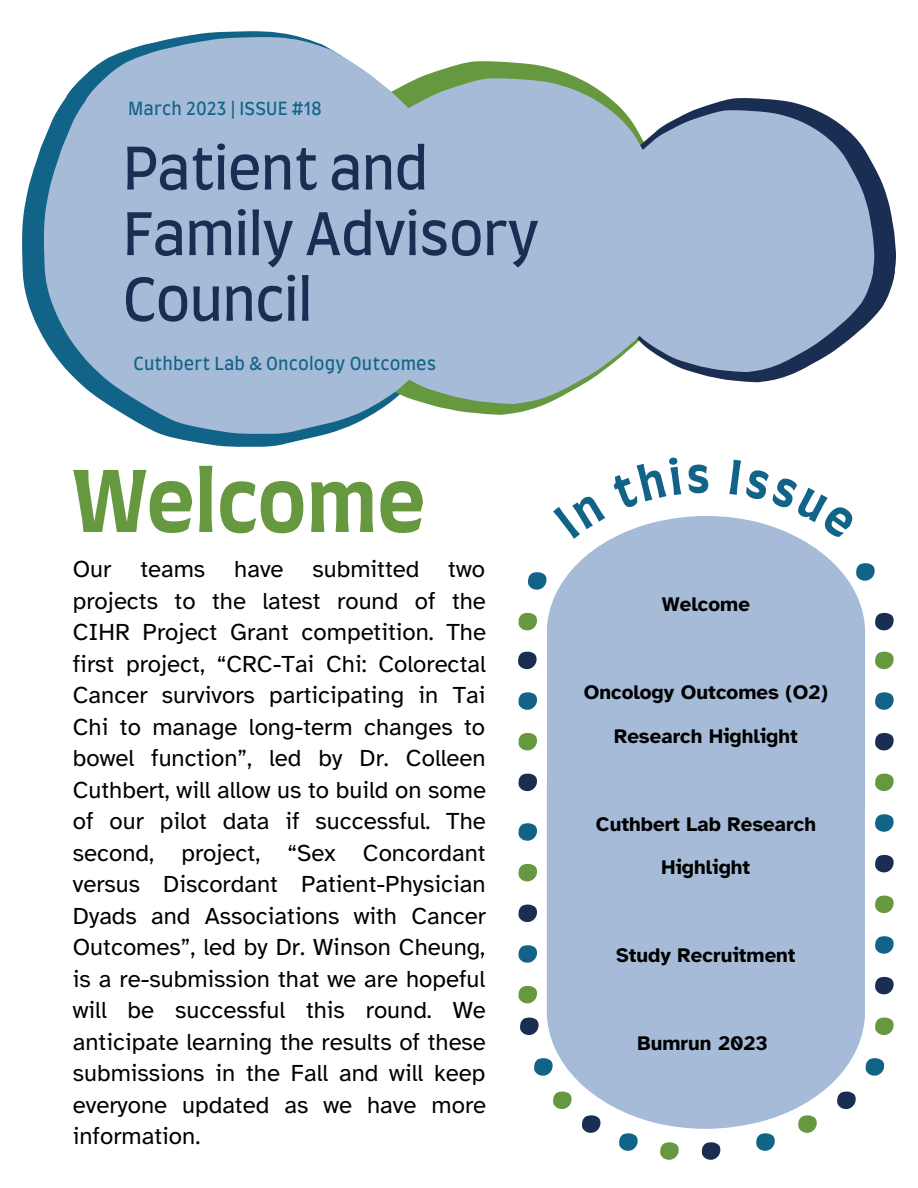
<style>
.page{position:relative;width:918px;height:1188px;background:#fff}
.page>*{position:absolute;margin:0;border:0;box-sizing:border-box;transform-origin:0 0}
.t1{font:700 82.8px "Farro";color:#66983f}
.t2{font:57.15px/65.6px "Farro";letter-spacing:-.025em;color:#1a2d53}
.t3{font:24px/31.5px "Atkinson Hyperlegible";color:#000;text-align:justify}
.t4{font:700 20.4px/43.8px "Atkinson Hyperlegible";color:#000;text-align:center}
.t5{font:17.4px "Farro";letter-spacing:.01em;color:#116387}
</style>
<div class="page">
<svg style="left:22px;top:31px;width:325px;height:416px;fill:#a6bbd8"></svg>
<svg style="left:306px;top:53px;width:293px;height:374px;background:#aabfd3"></svg>
<svg style="left:580px;top:90px;width:315px;height:300px;fill:#a6bbd8"></svg>
<div style="left:547px;top:516px;width:318px;height:264px;background:#a6bbd8"></div>
<div style="left:547px;top:780px;width:318px;height:349px;background:#a6bbd8"></div>
<svg style="left:528px;top:572px;width:19px;height:18px"></svg>
<svg style="left:518px;top:613px;width:19px;height:17px"></svg>
<svg style="left:518px;top:652px;width:19px;height:17px"></svg>
<svg style="left:518px;top:692px;width:19px;height:18px"></svg>
<svg style="left:518px;top:733px;width:19px;height:17px"></svg>
<svg style="left:518px;top:774px;width:19px;height:17px"></svg>
<svg style="left:518px;top:823px;width:19px;height:18px"></svg>
<svg style="left:518px;top:864px;width:19px;height:17px"></svg>
<svg style="left:518px;top:905px;width:19px;height:17px"></svg>
<svg style="left:518px;top:945px;width:19px;height:18px"></svg>
<svg style="left:518px;top:986px;width:19px;height:17px"></svg>
<svg style="left:520px;top:1018px;width:19px;height:17px"></svg>
<svg style="left:553px;top:1092px;width:19px;height:17px"></svg>
<svg style="left:582px;top:1115px;width:18px;height:18px"></svg>
<svg style="left:702px;top:1142px;width:18px;height:18px"></svg>
<svg style="left:756px;top:1133px;width:19px;height:18px"></svg>
<svg style="left:798px;top:1115px;width:19px;height:18px"></svg>
<svg style="left:837px;top:1092px;width:19px;height:17px"></svg>
<svg style="left:660px;top:1142px;width:19px;height:18px"></svg>
<svg style="left:866px;top:1058px;width:18px;height:18px"></svg>
<svg style="left:875px;top:1018px;width:19px;height:17px"></svg>
<svg style="left:875px;top:977px;width:19px;height:17px"></svg>
<svg style="left:875px;top:936px;width:19px;height:18px"></svg>
<svg style="left:875px;top:896px;width:19px;height:17px"></svg>
<svg style="left:875px;top:855px;width:19px;height:17px"></svg>
<svg style="left:875px;top:814px;width:19px;height:18px"></svg>
<svg style="left:875px;top:774px;width:19px;height:17px"></svg>
<svg style="left:875px;top:733px;width:19px;height:17px"></svg>
<svg style="left:875px;top:692px;width:19px;height:18px"></svg>
<svg style="left:875px;top:652px;width:19px;height:17px"></svg>
<svg style="left:875px;top:613px;width:19px;height:17px"></svg>
<svg style="left:856px;top:563px;width:19px;height:18px"></svg>
<svg style="left:619px;top:1133px;width:19px;height:18px"></svg>
<svg style="left:534px;top:1058px;width:19px;height:18px"></svg>
<svg style="left:553px;top:516px;width:52px;height:23px"></svg>
<svg style="left:729px;top:516px;width:128px;height:24px"></svg>
<p class="t5" style="left:128px;top:102px;width:195px">March 2023 | ISSUE #18</p>
<h2 class="t2" style="left:123px;top:140px;width:419px">Patient and<br>Family Advisory<br>Council</h2>
<p class="t5" style="left:133px;top:356px;width:304px">Cuthbert Lab &amp; Oncology Outcomes</p>
<h1 class="t1" style="left:73px;top:466px;width:354px">Welcome</h1>
<p class="t3" style="left:73px;top:555px;width:415px">Our teams have submitted two projects to the latest round of the CIHR Project Grant competition. The first project, “CRC-Tai Chi: Colorectal Cancer survivors participating in Tai Chi to manage long-term changes to bowel function”, led by Dr. Colleen Cuthbert, will allow us to build on some of our pilot data if successful. The second, project, “Sex Concordant versus Discordant Patient-Physician Dyads and Associations with Cancer Outcomes”, led by Dr. Winson Cheung, is a re-submission that we are hopeful will be successful this round. We anticipate learning the results of these submissions in the Fall and will keep everyone updated as we have more information.</p>
<p class="t4" style="left:662px;top:584px;width:90px">Welcome</p>
<p class="t4" style="left:584px;top:671px;width:246px">Oncology Outcomes (O2)<br>Research Highlight</p>
<p class="t4" style="left:596px;top:803px;width:222px">Cuthbert Lab Research<br>Highlight</p>
<p class="t4" style="left:616px;top:935px;width:181px">Study Recruitment</p>
<p class="t4" style="left:638px;top:1022px;width:132px">Bumrun 2023</p>
</div>
